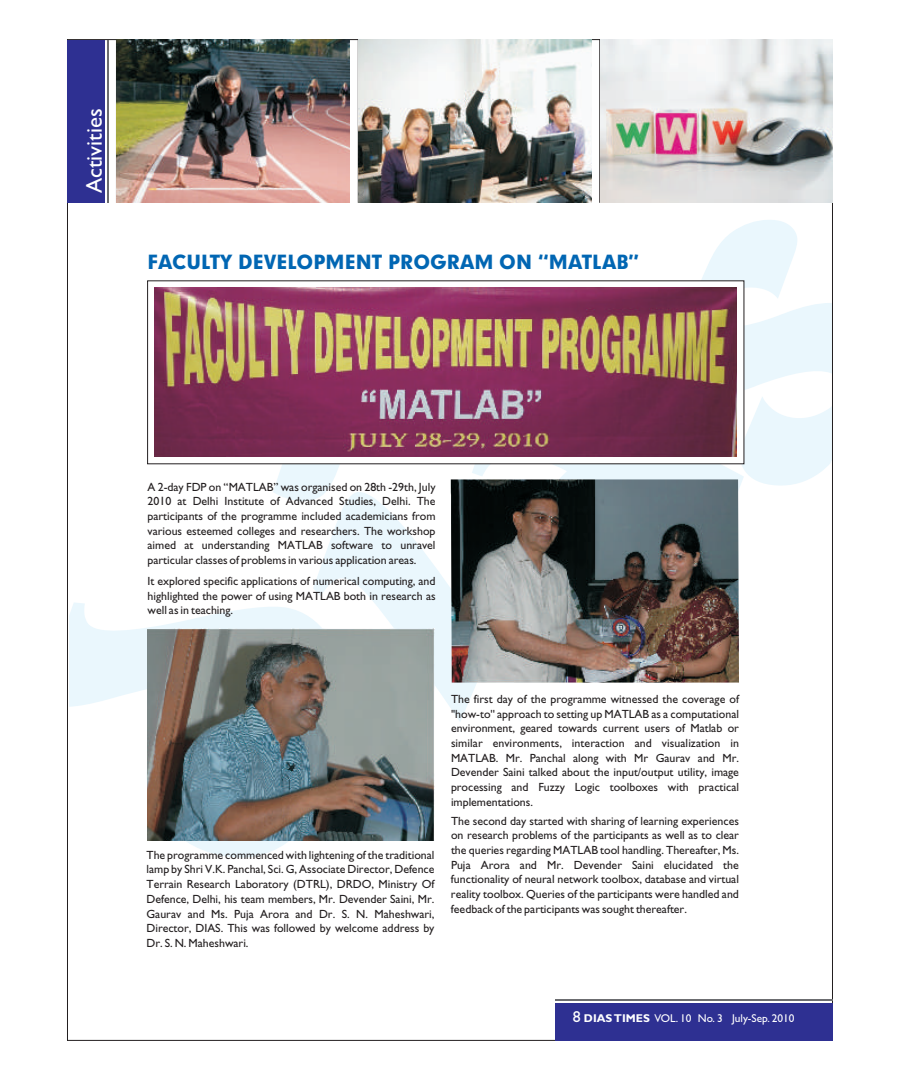
<style>
.page{position:relative;width:900px;height:1080px;background:#fff}
.page>*{position:absolute;margin:0;border:0;box-sizing:border-box;transform-origin:0 0}
.t1{font:22.75px "Gill Sans";color:#fff}
.t2{font:900 18.75px "Geometrix";color:#0166b3}
.t3{font:11.88px/14.8px "Gill Sans";color:#231f20;text-align:justify}
.t4{font:11.38px "Gill Sans";color:#fff}
.s1{font-size:15.75px}
.s2{font-weight:700}
</style>
<div class="page">
<svg style="left:69px;top:220px;width:762px;height:638px"></svg>
<div style="left:68px;top:40px;width:37px;height:162px;background:#2e3092"></div>
<hr style="left:108px;top:40px;width:1px;height:163px;background:#6c6d70">
<hr style="left:555px;top:999px;width:278px;height:1px;background:#6c6d70">
<div style="left:555px;top:1003px;width:277px;height:37px;background:#2e3092"></div>
<svg style="left:147px;top:280px;width:598px;height:184px"></svg>
<img style="left:155px;top:287px;width:582px;height:170px">
<img style="left:148px;top:629px;width:287px;height:211px">
<img style="left:451px;top:479px;width:288px;height:204px">
<img style="left:117px;top:40px;width:232px;height:162px">
<img style="left:359px;top:40px;width:232px;height:162px">
<img style="left:600px;top:40px;width:232px;height:162px">
<h1 class="t1" style="left:86px;top:193px;width:86px;rotate:-90deg">Activities</h1>
<h2 class="t2" style="left:148px;top:254px;width:493px">FACULTY DEVELOPMENT PROGRAM ON “MATLAB”</h2>
<p class="t3" style="left:148px;top:480px;width:290px">A 2-day FDP on “MATLAB” was organised on 28th -29th, July 2010 at Delhi Institute of Advanced Studies, Delhi. The participants of the programme included academicians from various esteemed colleges and researchers. The workshop aimed at understanding MATLAB software to unravel particular classes of problems in various application areas.</p>
<p class="t3" style="left:148px;top:575px;width:290px">It explored specific applications of numerical computing, and highlighted the power of using MATLAB both in research as well as in teaching.</p>
<p class="t3" style="left:147px;top:849px;width:290px">The programme commenced with lightening of the traditional lamp by Shri V.K. Panchal, Sci. G, Associate Director, Defence Terrain Research Laboratory (DTRL), DRDO, Ministry Of Defence, Delhi, his team members, Mr. Devender Saini, Mr.<br>Gaurav and Ms. Puja Arora and Dr. S. N. Maheshwari, Director, DIAS. This was followed by welcome address by Dr. S. N. Maheshwari.</p>
<p class="t3" style="left:451px;top:693px;width:290px">The first day of the programme witnessed the coverage of "how-to'' approach to setting up MATLAB as a computational environment, geared towards current users of Matlab or similar environments, interaction and visualization in MATLAB. Mr. Panchal along with Mr Gaurav and Mr.<br>Devender Saini talked about the input/output utility, image processing and Fuzzy Logic toolboxes with practical implementations.</p>
<p class="t3" style="left:451px;top:815px;width:290px">The second day started with sharing of learning experiences on research problems of the participants as well as to clear the queries regarding MATLAB tool handling. Thereafter, Ms.<br>Puja Arora and Mr. Devender Saini elucidated the functionality of neural network toolbox, database and virtual reality toolbox. Queries of the participants were handled and feedback of the participants was sought thereafter.</p>
<p class="t4" style="left:573px;top:1015px;width:223px"><span class="s1">8</span> <span class="s2">DIAS TIMES</span> VOL. 10 No. 3 July-Sep. 2010</p>
</div>
